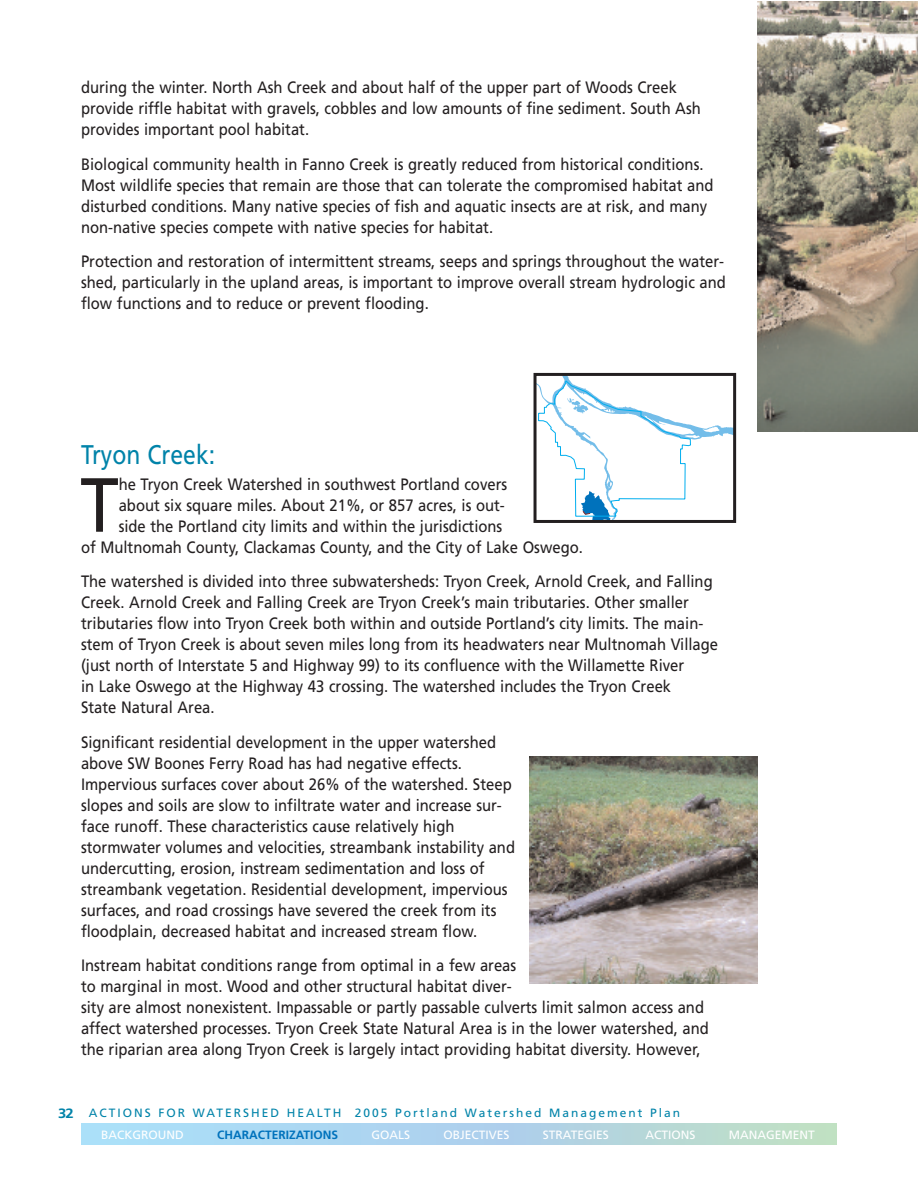
<style>
.page{position:relative;width:918px;height:1188px;background:#fff}
.page>*{position:absolute;margin:0;border:0;box-sizing:border-box;transform-origin:0 0}
.t1{font:76.65px "Frutiger";color:#231f20;scale:.9 1}
.t2{font:27px "Frutiger";color:#0083a9;scale:.85 1}
.t3{font:16.5px/21px "Frutiger";color:#231f20;scale:.9 1}
.t4{font:700 13.5px "Frutiger";color:#0083a9;scale:1.1 1}
.t5{font:12px "Frutiger";letter-spacing:.165em;color:#0083a9}
.t6{font:12px "Frutiger";color:#fff}
.t7{font:700 12px "Frutiger";color:#0072bc}
</style>
<div class="page">
<div style="left:82px;top:1124px;width:755px;height:21px;background:linear-gradient(to right,#a6d9ff,#bcd7ca)"></div>
<img style="left:758px;top:2px;width:160px;height:430px">
<svg style="left:538px;top:377px;width:194px;height:142px"></svg>
<div style="left:534px;top:373px;width:202px;height:150px;border:3px solid #231f20"></div>
<img style="left:530px;top:756px;width:228px;height:228px">
<p class="t3" style="left:81px;top:78px;width:690px">during the winter. North Ash Creek and about half of the upper part of Woods Creek provide riffle habitat with gravels, cobbles and low amounts of fine sediment. South Ash provides important pool habitat.</p>
<p class="t3" style="left:81px;top:155px;width:704px">Biological community health in Fanno Creek is greatly reduced from historical conditions.<br>Most wildlife species that remain are those that can tolerate the compromised habitat and disturbed conditions. Many native species of fish and aquatic insects are at risk, and many non-native species compete with native species for habitat.</p>
<p class="t3" style="left:81px;top:252px;width:718px;text-align:justify">Protection and restoration of intermittent streams, seeps and springs throughout the water&shy;shed, particularly in the upland areas, is important to improve overall stream hydrologic and flow functions and to reduce or prevent flooding.</p>
<h2 class="t2" style="left:81px;top:444px;width:159px">Tryon Creek:</h2>
<h1 class="t1" style="left:80px;top:474px;width:44px">T</h1>
<p class="t3" style="left:119px;top:475px;width:433px">he Tryon Creek Watershed in southwest Portland covers</p>
<p class="t3" style="left:119px;top:496px;width:431px">about six square miles. About 21%, or 857 acres, is out-</p>
<p class="t3" style="left:119px;top:517px;width:428px">side the Portland city limits and within the jurisdictions</p>
<p class="t3" style="left:81px;top:538px;width:559px">of Multnomah County, Clackamas County, and the City of Lake Oswego.</p>
<p class="t3" style="left:81px;top:572px;width:710px">The watershed is divided into three subwatersheds: Tryon Creek, Arnold Creek, and Falling Creek. Arnold Creek and Falling Creek are Tryon Creek’s main tributaries. Other smaller tributaries flow into Tryon Creek both within and outside Portland’s city limits. The main&shy;stem of Tryon Creek is about seven miles long from its headwaters near Multnomah Village (just north of Interstate 5 and Highway 99) to its confluence with the Willamette River<br>in Lake Oswego at the Highway 43 crossing. The watershed includes the Tryon Creek<br>State Natural Area.</p>
<p class="t3" style="left:81px;top:733px;width:484px">Significant residential development in the upper watershed above SW Boones Ferry Road has had negative effects.<br>Impervious surfaces cover about 26% of the watershed. Steep slopes and soils are slow to infiltrate water and increase sur&shy;face runoff. These characteristics cause relatively high stormwater volumes and velocities, streambank instability and undercutting, erosion, instream sedimentation and loss of streambank vegetation. Residential development, impervious surfaces, and road crossings have severed the creek from its floodplain, decreased habitat and increased stream flow.</p>
<p class="t3" style="left:81px;top:956px;width:699px">Instream habitat conditions range from optimal in a few areas<br>to marginal in most. Wood and other structural habitat diver-<br>sity are almost nonexistent. Impassable or partly passable culverts limit salmon access and affect watershed processes. Tryon Creek State Natural Area is in the lower watershed, and the riparian area along Tryon Creek is largely intact providing habitat diversity. However,</p>
<p class="t4" style="left:58px;top:1107px;width:16px">32</p>
<p class="t5" style="left:89px;top:1108px;width:593px">ACTIONS FOR WATERSHED HEALTH 2005 Portland Watershed Management Plan</p>
<p class="t6" style="left:101px;top:1130px;width:84px">BACKGROUND</p>
<p class="t7" style="left:217px;top:1130px;width:123px">CHARACTERIZATIONS</p>
<p class="t6" style="left:372px;top:1130px;width:40px">GOALS</p>
<p class="t6" style="left:444px;top:1130px;width:68px">OBJECTIVES</p>
<p class="t6" style="left:543px;top:1130px;width:67px">STRATEGIES</p>
<p class="t6" style="left:645px;top:1130px;width:52px">ACTIONS</p>
<p class="t6" style="left:729px;top:1130px;width:87px">MANAGEMENT</p>
</div>
